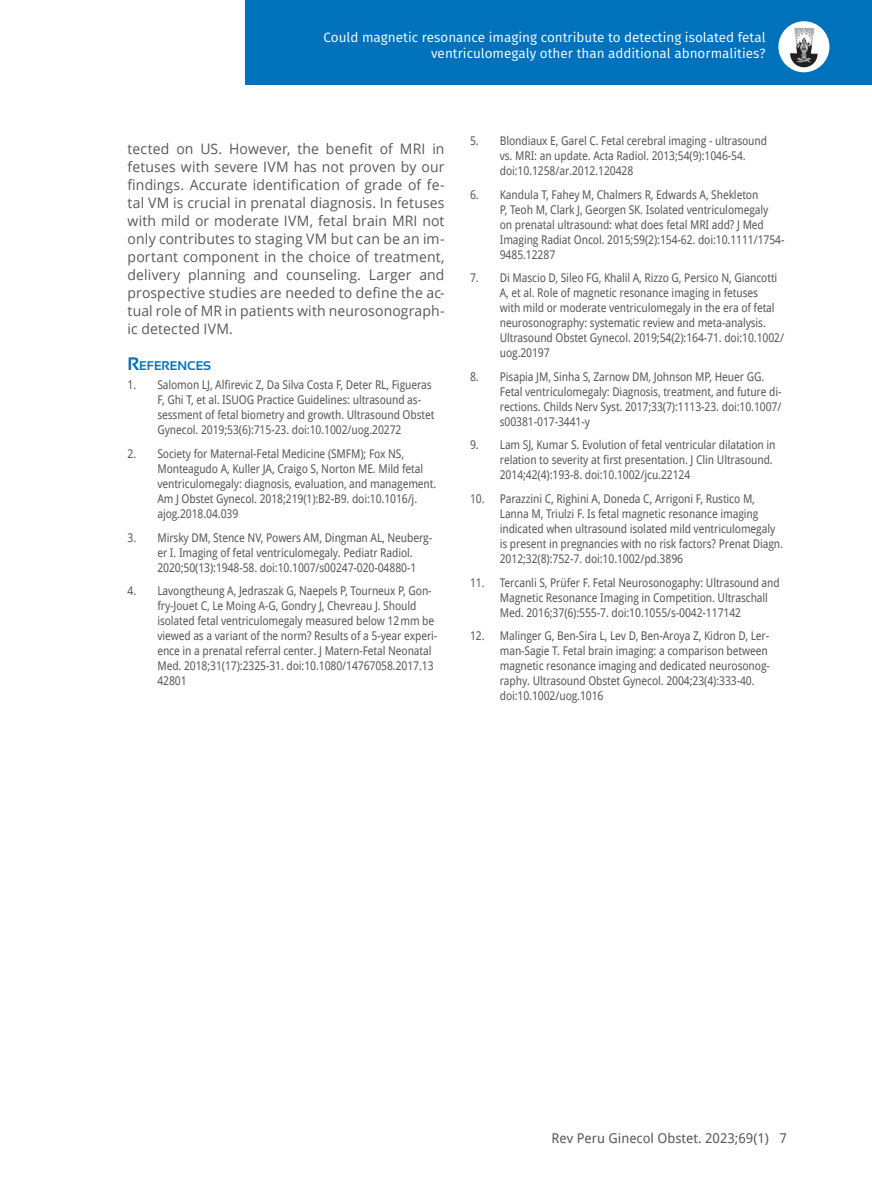
<style>
.page{position:relative;width:872px;height:1191px;background:#fff}
.page>*{position:absolute;margin:0;border:0;box-sizing:border-box;transform-origin:0 0}
.t1{font:14.4px/18px "Open Sans";letter-spacing:.01em;color:#57585a;text-align:justify}
.t2{font:13.5px/16.2px "Fira Sans";color:#fff;text-align:right}
.t3{font:13.5px "Droid Sans";color:#57585a}
.t4{font:700 12.6px "Sansation";color:#0072bc}
.t5{font:12px/15px "Droid Sans";letter-spacing:-.01em;color:#57585a;scale:.9 1}
.s1{font-size:18px}
</style>
<div class="page">
<div style="left:246px;top:0;width:626px;height:85px;background:#0072bc"></div>
<div style="left:778px;top:21px;width:51px;height:51px;background:#fff;border-radius:50%"></div>
<svg style="left:790px;top:28px;width:28px;height:40px"></svg>
<p class="t2" style="left:323px;top:29px;width:443px">Could magnetic resonance imaging contribute to detecting isolated fetal ventriculomegaly other than additional abnormalities?</p>
<p class="t1" style="left:128px;top:139px;width:318px">tected on US. However, the benefit of MRI in fetuses with severe IVM has not proven by our findings. Accurate identification of grade of fe&shy;tal VM is crucial in prenatal diagnosis. In fetuses with mild or moderate IVM, fetal brain MRI not only contributes to staging VM but can be an im&shy;portant component in the choice of treatment, delivery planning and counseling. Larger and prospective studies are needed to define the ac&shy;tual role of MR in patients with neurosonograph&shy;ic detected IVM.</p>
<p class="t4" style="left:128px;top:359px;width:85px"><span class="s1">R</span>EFERENCES</p>
<p class="t5" style="left:157px;top:377px;width:309px;text-indent:-30px">1. Salomon LJ, Alfirevic Z, Da Silva Costa F, Deter RL, Figueras F, Ghi T, et al. ISUOG Practice Guidelines: ultrasound as&shy;sessment of fetal biometry and growth. Ultrasound Obstet Gynecol. 2019;53(6):715-23. doi:10.1002/uog.20272</p>
<p class="t5" style="left:157px;top:446px;width:311px;text-indent:-30px">2. Society for Maternal-Fetal Medicine (SMFM); Fox NS, Monteagudo A, Kuller JA, Craigo S, Norton ME. Mild fetal ventriculomegaly: diagnosis, evaluation, and management.<br>Am J Obstet Gynecol. 2018;219(1):B2-B9. doi:10.1016/j. ajog.2018.04.039</p>
<p class="t5" style="left:157px;top:529px;width:307px;text-indent:-30px">3. Mirsky DM, Stence NV, Powers AM, Dingman AL, Neuberg&shy;er I. Imaging of fetal ventriculomegaly. Pediatr Radiol.<br>2020;50(13):1948-58. doi:10.1007/s00247-020-04880-1</p>
<p class="t5" style="left:157px;top:583px;width:312px;text-indent:-30px">4. Lavongtheung A, Jedraszak G, Naepels P, Tourneux P, Gon&shy;fry-Jouet C, Le Moing A-G, Gondry J, Chevreau J. Should isolated fetal ventriculomegaly measured below 12mm be viewed as a variant of the norm? Results of a 5-year experi&shy;ence in a prenatal referral center. J Matern-Fetal Neonatal Med. 2018;31(17):2325-31. doi:10.1080/14767058.2017.13<br>42801</p>
<p class="t5" style="left:500px;top:133px;width:298px;text-indent:-30px">5. Blondiaux E, Garel C. Fetal cerebral imaging - ultrasound vs. MRI: an update. Acta Radiol. 2013;54(9):1046-54. doi:10.1258/ar.2012.120428</p>
<p class="t5" style="left:500px;top:187px;width:318px;text-indent:-30px">6. Kandula T, Fahey M, Chalmers R, Edwards A, Shekleton<br>P, Teoh M, Clark J, Georgen SK. Isolated ventriculomegaly<br>on prenatal ultrasound: what does fetal MRI add? J Med Imaging Radiat Oncol. 2015;59(2):154-62. doi:10.1111/1754- 9485.12287</p>
<p class="t5" style="left:500px;top:270px;width:317px;text-indent:-30px">7. Di Mascio D, Sileo FG, Khalil A, Rizzo G, Persico N, Giancotti A, et al. Role of magnetic resonance imaging in fetuses<br>with mild or moderate ventriculomegaly in the era of fetal neurosonography: systematic review and meta-analysis.<br>Ultrasound Obstet Gynecol. 2019;54(2):164-71. doi:10.1002/ uog.20197</p>
<p class="t5" style="left:500px;top:369px;width:314px;text-indent:-30px">8. Pisapia JM, Sinha S, Zarnow DM, Johnson MP, Heuer GG.<br>Fetal ventriculomegaly: Diagnosis, treatment, and future di&shy;rections. Childs Nerv Syst. 2017;33(7):1113-23. doi:10.1007/ s00381-017-3441-y</p>
<p class="t5" style="left:500px;top:437px;width:308px;text-indent:-30px">9. Lam SJ, Kumar S. Evolution of fetal ventricular dilatation in relation to severity at first presentation. J Clin Ultrasound.<br>2014;42(4):193-8. doi:10.1002/jcu.22124</p>
<p class="t5" style="left:500px;top:491px;width:316px;text-indent:-30px">10. Parazzini C, Righini A, Doneda C, Arrigoni F, Rustico M, Lanna M, Triulzi F. Is fetal magnetic resonance imaging indicated when ultrasound isolated mild ventriculomegaly is present in pregnancies with no risk factors? Prenat Diagn.<br>2012;32(8):752-7. doi:10.1002/pd.3896</p>
<p class="t5" style="left:500px;top:574px;width:313px;text-indent:-30px">11. Tercanli S, Prüfer F. Fetal Neurosonogaphy: Ultrasound and<br>Magnetic Resonance Imaging in Competition. Ultraschall<br>Med. 2016;37(6):555-7. doi:10.1055/s-0042-117142</p>
<p class="t5" style="left:500px;top:628px;width:302px;text-indent:-30px">12. Malinger G, Ben-Sira L, Lev D, Ben-Aroya Z, Kidron D, Ler&shy;man-Sagie T. Fetal brain imaging: a comparison between magnetic resonance imaging and dedicated neurosonog&shy;raphy. Ultrasound Obstet Gynecol. 2004;23(4):333-40. doi:10.1002/uog.1016</p>
<p class="t3" style="left:551px;top:1128px;width:237px">Rev Peru Ginecol Obstet. 2023;69(1) 7</p>
</div>
